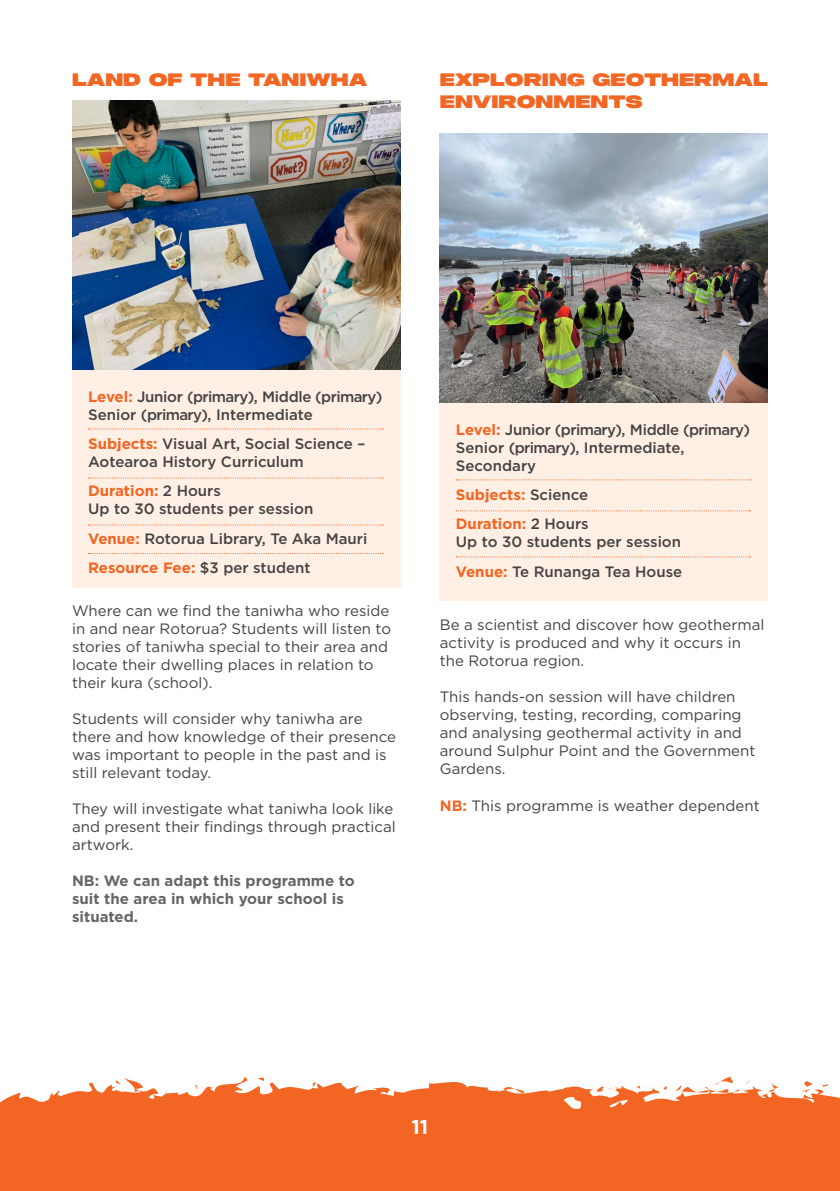
<style>
.page{position:relative;width:840px;height:1191px;background:#fff}
.page>*{position:absolute;margin:0;border:0;box-sizing:border-box;transform-origin:0 0}
.t1{font:700 20px "Gotham";color:#fff}
.t2{font:18px/21.6px "Peckham Press";color:#f26522}
.t3{font:15px/18px "Gotham";color:#434243}
.t4{font:500 15px/29.4px "Gotham";color:#434243}
.t5{font:500 15px/18px "Gotham";letter-spacing:-.02em;color:#434243}
.t6{font:700 15px/18px "Gotham";color:#676667}
.t7{font:700 15px/29.4px "Gotham";color:#f26522}
.s1{font-weight:700;color:#f26522}
.s2{font-weight:500;color:#434243}
</style>
<div class="page">
<div style="left:0;top:1115px;width:839px;height:76px;background:#f26522"></div>
<svg style="left:0;top:1076px;width:839px;height:39px;fill:#f26522"></svg>
<svg style="left:310px;top:1082px;width:6px;height:6px"></svg>
<svg style="left:116px;top:1080px;width:5px;height:4px"></svg>
<svg style="left:189px;top:1085px;width:8px;height:6px"></svg>
<svg style="left:255px;top:1077px;width:9px;height:7px"></svg>
<svg style="left:801px;top:1081px;width:29px;height:13px"></svg>
<svg style="left:761px;top:1083px;width:16px;height:8px"></svg>
<svg style="left:704px;top:1076px;width:47px;height:16px"></svg>
<svg style="left:675px;top:1084px;width:21px;height:8px"></svg>
<svg style="left:662px;top:1086px;width:4px;height:4px"></svg>
<svg style="left:503px;top:1085px;width:11px;height:5px"></svg>
<svg style="left:634px;top:1085px;width:7px;height:3px"></svg>
<svg style="left:589px;top:1082px;width:28px;height:12px"></svg>
<div style="left:439px;top:403px;width:328px;height:198px;background:#ffefe4"></div>
<svg style="left:456px;top:479px;width:294px;height:1px"></svg>
<svg style="left:456px;top:510px;width:294px;height:1px"></svg>
<svg style="left:456px;top:556px;width:294px;height:1px"></svg>
<img style="left:439px;top:133px;width:328px;height:270px">
<div style="left:72px;top:370px;width:328px;height:218px;background:#ffefe4"></div>
<svg style="left:88px;top:428px;width:295px;height:1px"></svg>
<svg style="left:88px;top:477px;width:295px;height:1px"></svg>
<svg style="left:88px;top:524px;width:295px;height:1px"></svg>
<svg style="left:88px;top:553px;width:295px;height:1px"></svg>
<img style="left:72px;top:100px;width:328px;height:270px">
<p class="t2" style="left:72px;top:71px;width:296px">LAND OF THE TANIWHA</p>
<p class="t2" style="left:439px;top:71px;width:329px">EXPLORING GEOTHERMAL<br>ENVIRONMENTS</p>
<p class="t5" style="left:88px;top:387px;width:296px"><span class="s1">Level:</span> Junior (primary), Middle (primary)<br>Senior (primary), Intermediate</p>
<p class="t4" style="left:88px;top:434px;width:278px;line-height:18px"><span class="s1">Subjects:</span> Visual Art, Social Science –<br>Aotearoa History Curriculum</p>
<p class="t4" style="left:88px;top:482px;width:227px;line-height:18px"><span class="s1">Duration:</span> 2 Hours<br>Up to 30 students per session</p>
<p class="t4" style="left:88px;top:523px;width:280px"><span class="s1">Venue:</span> Rotorua Library, Te Aka Mauri<br><span class="s1">Resource Fee:</span> $3 per student</p>
<p class="t3" style="left:72px;top:601px;width:320px">Where can we find the taniwha who reside in and near Rotorua? Students will listen to stories of taniwha special to their area and locate their dwelling places in relation to their kura (school).</p>
<p class="t3" style="left:72px;top:709px;width:325px">Students will consider why taniwha are there and how knowledge of their presence was important to people in the past and is still relevant today.</p>
<p class="t3" style="left:72px;top:799px;width:325px">They will investigate what taniwha look like and present their findings through practical artwork.</p>
<p class="t6" style="left:72px;top:872px;width:284px">NB: We can adapt this programme to suit the area in which your school is situated.</p>
<p class="t5" style="left:455px;top:420px;width:296px"><span class="s1">Level:</span> Junior (primary), Middle (primary)<br>Senior (primary), Intermediate,<br>Secondary</p>
<p class="t7" style="left:455px;top:480px;width:134px">Subjects: <span class="s2">Science<br></span>Duration: <span class="s2">2 Hours</span></p>
<p class="t4" style="left:455px;top:527px;width:228px">Up to 30 students per session<br><span class="s1">Venue:</span> Te Runanga Tea House</p>
<p class="t3" style="left:439px;top:616px;width:326px">Be a scientist and discover how geothermal activity is produced and why it occurs in the Rotorua region.</p>
<p class="t3" style="left:439px;top:688px;width:317px">This hands-on session will have children observing, testing, recording, comparing and analysing geothermal activity in and around Sulphur Point and the Government Gardens.</p>
<p class="t3" style="left:439px;top:796px;width:321px"><span class="s1">NB:</span> This programme is weather dependent</p>
<h1 class="t1" style="left:411px;top:1114px;width:18px">11</h1>
</div>
